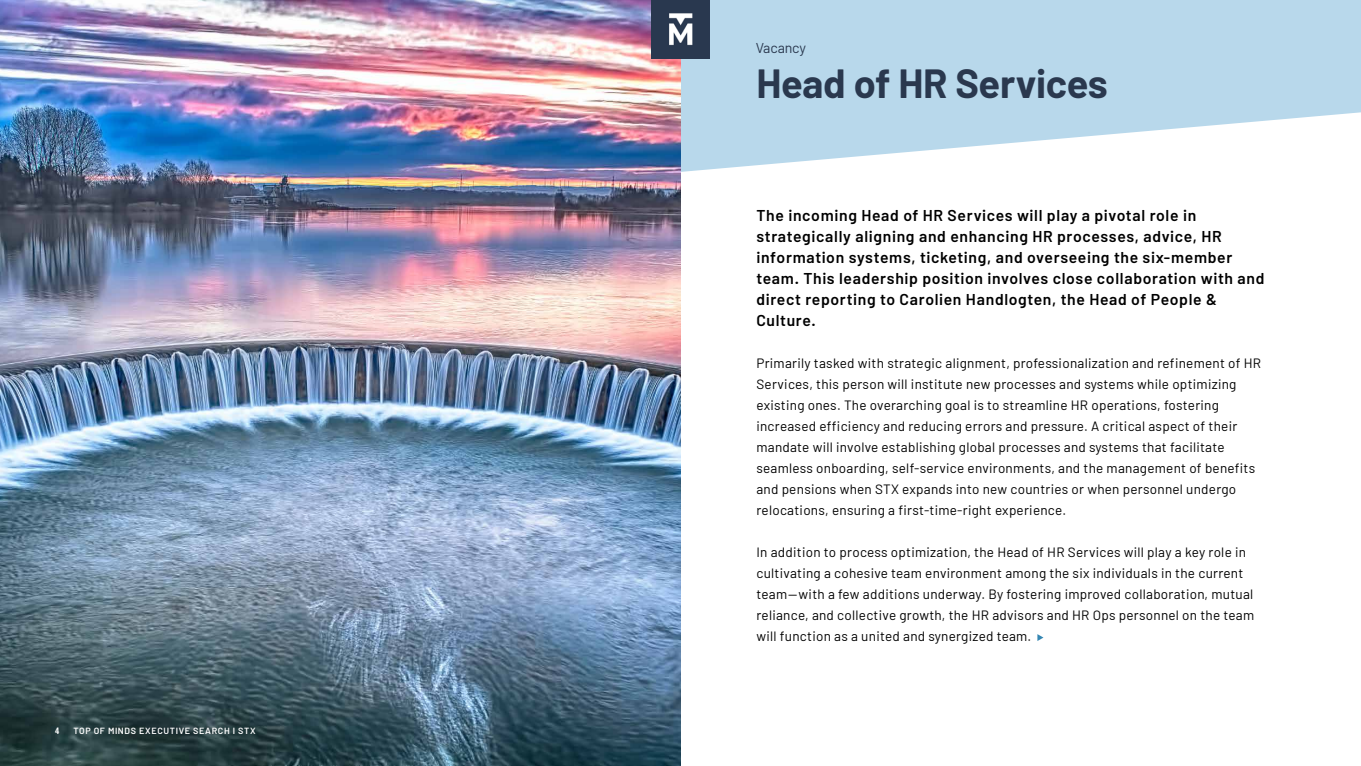
<style>
.page{position:relative;width:1361px;height:766px;background:#fff}
.page>*{position:absolute;margin:0;border:0;box-sizing:border-box;transform-origin:0 0}
.t1{font:700 39.75px "Barlow";letter-spacing:-.01em;color:#2a384e}
.t2{font:600 15.75px/21px "Barlow";letter-spacing:.04em;color:#000}
.t3{font:14.25px "Barlow";letter-spacing:-.015em;color:#2a384e}
.t4{font:13.5px/21px "Barlow";letter-spacing:.02em;color:#000}
.t5{font:600 9px "Barlow";letter-spacing:.07em;color:#fff}
.t6{font:700 condensed 9px "Open Sans";color:#fff}
</style>
<div class="page">
<svg style="left:680px;top:0;width:681px;height:231px;fill:#b8d8eb"></svg>
<img style="left:0;top:0;width:680px;height:765px">
<img style="left:651px;top:0;width:58px;height:58px">
<svg style="left:1037px;top:634px;width:6px;height:6px"></svg>
<p class="t6" style="left:55px;top:724px;width:6px">4</p>
<p class="t5" style="left:73px;top:725px;width:184px">TOP OF MINDS EXECUTIVE SEARCH I STX</p>
<p class="t3" style="left:755px;top:37px;width:52px">Vacancy</p>
<h1 class="t1" style="left:756px;top:54px;width:353px">Head of HR Services</h1>
<p class="t2" style="left:756px;top:204px;width:509px">The incoming Head of HR Services will play a pivotal role in strategically aligning and enhancing HR processes, advice, HR information systems, ticketing, and overseeing the six-member team. This leadership position involves close collaboration with and direct reporting to Carolien Handlogten, the Head of People &amp; Culture.</p>
<p class="t4" style="left:756px;top:351px;width:506px">Primarily tasked with strategic alignment, professionalization and refinement of HR Services, this person will institute new processes and systems while optimizing existing ones. The overarching goal is to streamline HR operations, fostering increased efficiency and reducing errors and pressure. A critical aspect of their mandate will involve establishing global processes and systems that facilitate seamless onboarding, self-service environments, and the management of benefits and pensions when STX expands into new countries or when personnel undergo relocations, ensuring a first-time-right experience.</p>
<p class="t4" style="left:756px;top:540px;width:499px">In addition to process optimization, the Head of HR Services will play a key role in cultivating a cohesive team environment among the six individuals in the current team—with a few additions underway. By fostering improved collaboration, mutual reliance, and collective growth, the HR advisors and HR Ops personnel on the team will function as a united and synergized team.</p>
</div>
